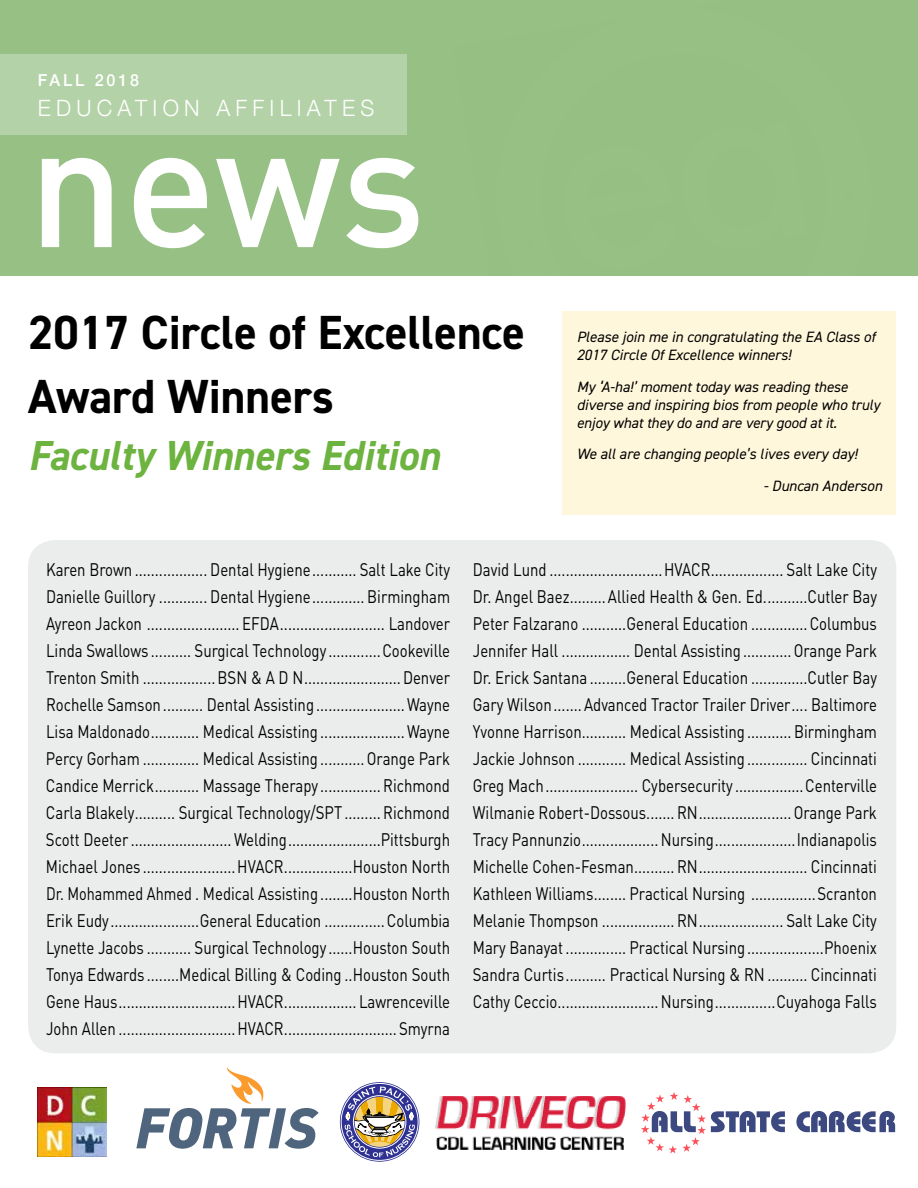
<style>
.page{position:relative;width:918px;height:1188px;background:#fff}
.page>*{position:absolute;margin:0;border:0;box-sizing:border-box;transform-origin:0 0}
.t1{font:500 174px "DINOT";color:#fff}
.t2{font:700 48px/64.3px "DIN2014";color:#000}
.t3{font:italic 700 42px "DIN2014";color:#6cb33f}
.t4{font:300 22.5px "Helvetica Neue";letter-spacing:.24em;color:#fff}
.t5{font:18px/27px "DINOT";color:#000;text-align:justify;scale:.83 1}
.t6{font:500 16.5px "Helvetica Neue";letter-spacing:.18em;color:#fff}
.t7{font:italic 15px/18px "DIN2014";color:#000}
</style>
<div class="page">
<div style="left:563px;top:312px;width:333px;height:203px;background:#fff7db"></div>
<div style="left:0;top:0;width:918px;height:275px;background:#97c085"></div>
<div style="left:0;top:54px;width:407px;height:81px;background:#b4d2a7"></div>
<svg style="left:136px;top:1068px;width:183px;height:81px"></svg>
<img style="left:38px;top:1088px;width:69px;height:69px">
<svg style="left:340px;top:1082px;width:79px;height:80px"></svg>
<svg style="left:796px;top:1111px;width:99px;height:21px"></svg>
<svg style="left:641px;top:1092px;width:144px;height:61px"></svg>
<div style="left:28px;top:540px;width:868px;height:513px;background:#ebecec;border-radius:27px"></div>
<img style="left:435px;top:1096px;width:190px;height:54px">
<p class="t6" style="left:38px;top:67px;width:103px">FALL 2018</p>
<p class="t4" style="left:38px;top:90px;width:338px">EDUCATION AFFILIATES</p>
<h1 class="t1" style="left:28px;top:66px;width:399px">news</h1>
<h2 class="t2" style="left:28px;top:300px;width:498px">2017 Circle of Excellence<br>Award Winners</h2>
<h3 class="t3" style="left:28px;top:428px;width:413px">Faculty Winners Edition</h3>
<p class="t7" style="left:577px;top:328px;width:300px">Please join me in congratulating the EA Class of<br>2017 Circle Of Excellence winners!</p>
<p class="t7" style="left:577px;top:377px;width:305px">My ‘A-ha!’ moment today was reading these diverse and inspiring bios from people who truly enjoy what they do and are very good at it.</p>
<p class="t7" style="left:577px;top:445px;width:282px">We all are changing people’s lives every day!</p>
<p class="t7" style="left:763px;top:476px;width:120px">- Duncan Anderson</p>
<p class="t5" style="left:46px;top:555px;width:488px">Karen Brown .................. Dental Hygiene........... Salt Lake City Danielle Guillory ............ Dental Hygiene............. Birmingham Ayreon Jackon ....................... EFDA.......................... Landover Linda Swallows .......... Surgical Technology .............Cookeville Trenton Smith ..................BSN &amp; A D N........................Denver Rochelle Samson.......... Dental Assisting ......................Wayne Lisa Maldonado............ Medical Assisting .....................Wayne Percy Gorham .............. Medical Assisting ...........Orange Park Candice Merrick........... Massage Therapy ............... Richmond Carla Blakely.......... Surgical Technology/SPT ......... Richmond Scott Deeter ......................... Welding.......................Pittsburgh Michael Jones .......................HVACR.................Houston North Dr. Mohammed Ahmed . Medical Assisting ........Houston North Erik Eudy......................General Education ...............Columbia Lynette Jacobs ........... Surgical Technology ......Houston South Tonya Edwards ........Medical Billing &amp; Coding ..Houston South Gene Haus.............................HVACR.................. Lawrenceville John Allen .............................HVACR............................Smyrna</p>
<p class="t5" style="left:473px;top:555px;width:488px">David Lund ............................HVACR.................. Salt Lake City Dr. Angel Baez.........Allied Health &amp; Gen. Ed...........Cutler Bay Peter Falzarano ...........General Education ..............Columbus Jennifer Hall ................. Dental Assisting ............Orange Park Dr. Erick Santana .........General Education ..............Cutler Bay Gary Wilson....... Advanced Tractor Trailer Driver.... Baltimore Yvonne Harrison........... Medical Assisting ........... Birmingham Jackie Johnson ............ Medical Assisting ............... Cincinnati Greg Mach....................... Cybersecurity .................Centerville Wilmanie Robert-Dossous....... RN.......................Orange Park Tracy Pannunzio................... Nursing....................Indianapolis Michelle Cohen-Fesman.......... RN........................... Cincinnati Kathleen Williams........ Practical Nursing ................Scranton Melanie Thompson .................. RN..................... Salt Lake City Mary Banayat ............... Practical Nursing...................Phoenix Sandra Curtis.......... Practical Nursing &amp; RN .......... Cincinnati Cathy Ceccio......................... Nursing...............Cuyahoga Falls</p>
</div>
